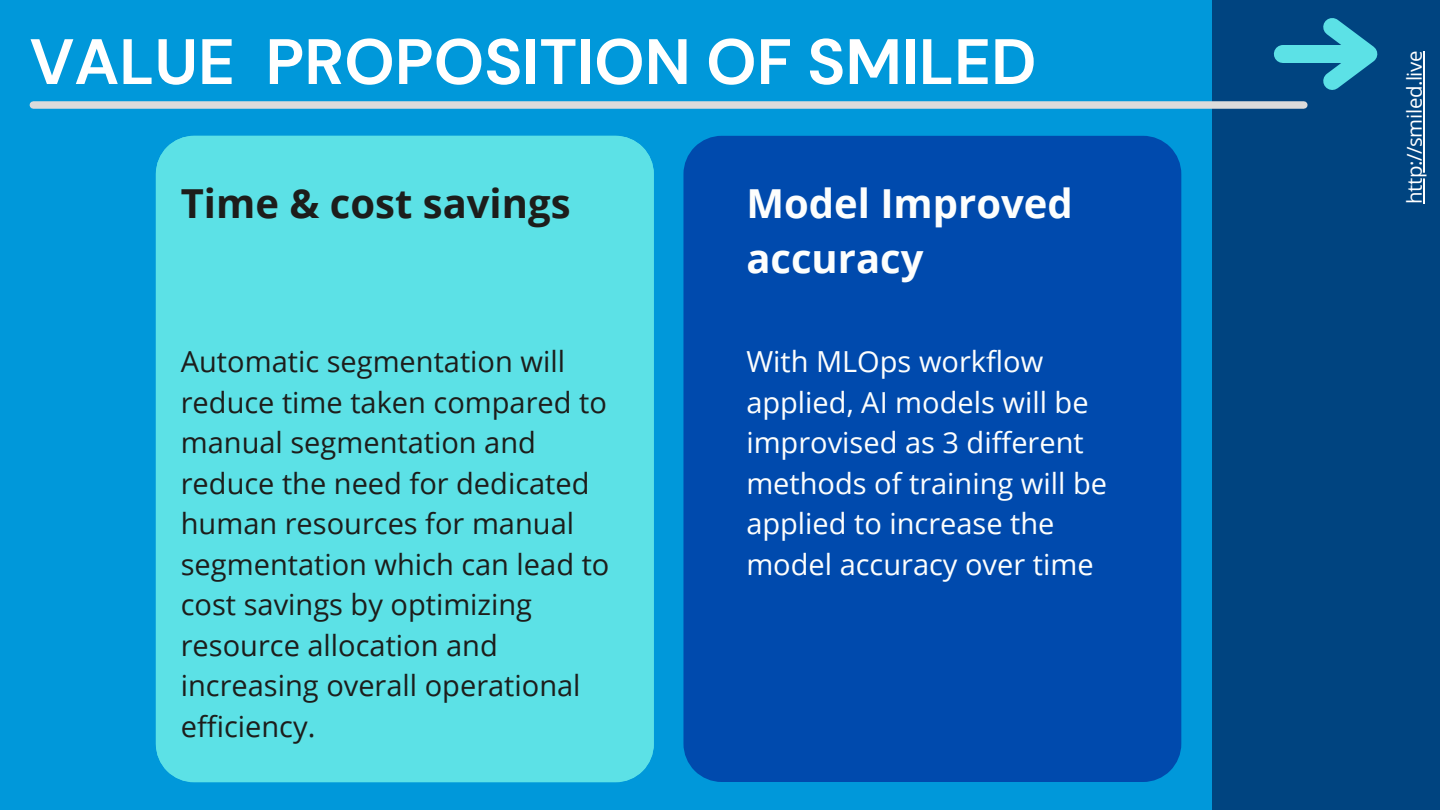
<style>
.page{position:relative;width:1440px;height:810px;background:#0098da}
.page>*{position:absolute;margin:0;border:0;box-sizing:border-box;transform-origin:0 0}
.t1{font:700 64px "DM Sans";color:#fff}
.t2{font:700 40px/55.5px "Open Sans";color:#fdfefd}
.t3{font:700 40px "Open Sans";color:#1d1d1b}
.t4{font:29px/40.5px "Open Sans";color:#1d1d1b}
.t5{font:29px/40.5px "Open Sans";color:#fdfefd}
.t6{font:20.4px "Open Sans";letter-spacing:-.02em;color:#fff}
</style>
<div class="page">
<div style="left:1213px;top:0;width:227px;height:810px;background:#004480"></div>
<div style="left:1283px;top:45px;width:81px;height:18px;background:#5ce1e6"></div>
<svg style="left:1307px;top:18px;width:71px;height:88px"></svg>
<div style="left:33px;top:101px;width:1271px;height:8px;background:#dbdbdb"></div>
<hr style="left:1423px;top:51px;width:2px;height:153px;background:#fff">
<div style="left:156px;top:136px;width:498px;height:646px;background:#5ce1e6"></div>
<div style="left:683px;top:136px;width:498px;height:646px;background:#004aad"></div>
<h1 class="t1" style="left:30px;top:21px;width:1008px">VALUE PROPOSITION OF SMILED</h1>
<h2 class="t3" style="left:181px;top:175px;width:391px">Time &amp; cost savings</h2>
<p class="t4" style="left:181px;top:341px;width:430px">Automatic segmentation will reduce time taken compared to manual segmentation and reduce the need for dedicated human resources for manual segmentation which can lead to cost savings by optimizing resource allocation and increasing overall operational efficiency.</p>
<h2 class="t2" style="left:746px;top:175px;width:328px">Model Improved accuracy</h2>
<p class="t5" style="left:746px;top:341px;width:362px">With MLOps workflow applied, AI models will be improvised as 3 different methods of training will be applied to increase the model accuracy over time</p>
<p class="t6" style="left:1400px;top:204px;width:155px;rotate:-90deg">http://smiled.live</p>
</div>
